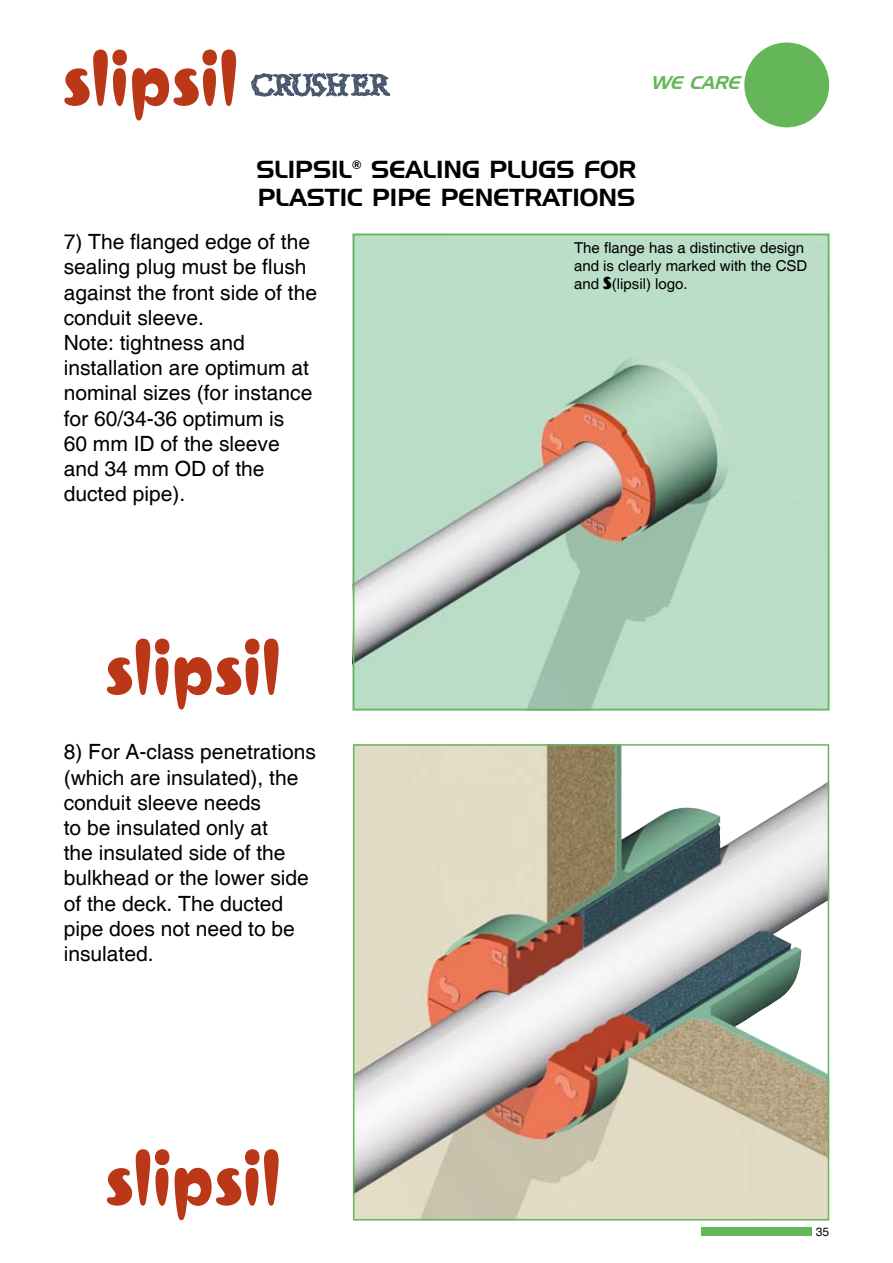
<style>
.page{position:relative;width:893px;height:1263px;background:#fff}
.page>*{position:absolute;margin:0;border:0;box-sizing:border-box;transform-origin:0 0}
.t1{font:24px/28.8px "Handel Gothic BT";color:#000}
.t2{font:21px/25.2px "Helvetica";color:#000}
.t3{font:italic 18px "Handel Gothic BT";color:#65b659}
.t4{font:15px/18px "Helvetica";color:#000}
.t5{font:12px "Helvetica";color:#000}
.s1{font-family:"Croissant D";font-size:18px}
</style>
<div class="page">
<img style="left:356px;top:237px;width:470px;height:470px">
<div style="left:702px;top:1227px;width:110px;height:9px;background:#65b659"></div>
<svg style="left:251px;top:73px;width:139px;height:24px"></svg>
<svg style="left:64px;top:50px;width:172px;height:71px"></svg>
<div style="left:744px;top:43px;width:85px;height:84px;background:#65b659;border-radius:50%"></div>
<img style="left:356px;top:747px;width:470px;height:470px">
<div style="left:353px;top:744px;width:476px;height:476px;border:2px solid #65b659"></div>
<div style="left:353px;top:234px;width:476px;height:476px;border:2px solid #65b659"></div>
<svg style="left:107px;top:639px;width:62px;height:56px"></svg>
<svg style="left:175px;top:639px;width:104px;height:71px"></svg>
<svg style="left:107px;top:1149px;width:62px;height:57px"></svg>
<svg style="left:175px;top:1149px;width:104px;height:71px"></svg>
<p class="t3" style="left:650px;top:72px;width:97px">WE CARE</p>
<p class="t1" style="left:256px;top:154px;width:382px">SLIPSIL<sup>®</sup> SEALING PLUGS FOR<br>PLASTIC PIPE PENETRATIONS</p>
<p class="t2" style="left:64px;top:230px;width:255px">7) The flanged edge of the sealing plug must be flush against the front side of the conduit sleeve.<br>Note: tightness and installation are optimum at nominal sizes (for instance for 60/34-36 optimum is<br>60 mm ID of the sleeve and 34 mm OD of the ducted pipe).</p>
<p class="t2" style="left:64px;top:740px;width:254px">8) For A-class penetrations (which are insulated), the conduit sleeve needs<br>to be insulated only at<br>the insulated side of the bulkhead or the lower side of the deck. The ducted pipe does not need to be insulated.</p>
<p class="t4" style="left:574px;top:240px;width:235px">The flange has a distinctive design and is clearly marked with the CSD and <span class="s1">S</span>(lipsil) logo.</p>
<p class="t5" style="left:816px;top:1225px;width:15px">35</p>
</div>
